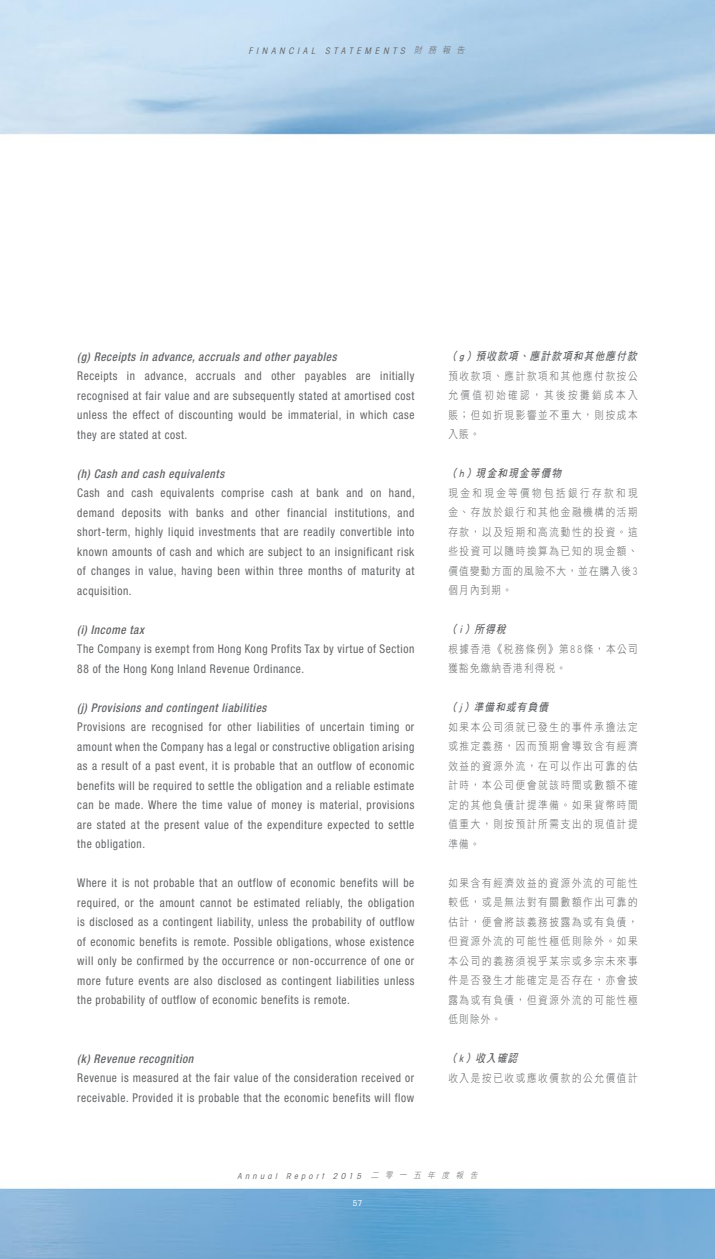
<style>
.page{position:relative;width:715px;height:1259px;background:#fff}
.page>*{position:absolute;margin:0;border:0;box-sizing:border-box;transform-origin:0 0}
.t1{font:condensed 12px/19.5px "Helvetica Neue";letter-spacing:.05em;color:#636466;text-align:justify;scale:.95 1}
.t2{font:italic 500 condensed 12px "Helvetica Neue";color:#636466;scale:.95 1}
.t3{font:11.25px/19.5px "DF Hei Std W3";letter-spacing:.175em;color:#636466;text-align:justify;scale:.85 1}
.t4{font:italic 11.25px "DF Hei Std W7";color:#636466;scale:.85 1}
.t5{font:11.25px/19.5px "DF Hei Std W3";letter-spacing:.155em;color:#636466;scale:.85 1}
.t6{font:italic condensed 9px "Avant Garde";color:#636466}
.t7{font:italic 9px "DF Hei Std W3";color:#636466;scale:.9 1}
.t8{font:italic condensed 8.25px "Avant Garde";color:#636466}
.t9{font:italic 8.25px "DF Hei Std W3";color:#636466;scale:.9 1}
.t10{font:condensed 8.25px "Avant Garde";color:#fff}
</style>
<div class="page">
<img style="left:0;top:0;width:714px;height:1259px">
<p class="t6" style="left:248px;top:45px;width:160px">FINANCIAL STATEMENTS</p>
<p class="t7" style="left:414px;top:45px;width:60px">財 務 報 告</p>
<p class="t2" style="left:77px;top:349px;width:277px">(g) Receipts in advance,accruals and other payables</p>
<p class="t1" style="left:77px;top:366px;width:356px">Receipts in advance, accruals and other payables are initially recognised at fair value and are subsequently stated at amortised cost unless the effect of discounting would be immaterial, in which case they are stated at cost.</p>
<p class="t2" style="left:77px;top:466px;width:159px">(h) Cash and cash equivalents</p>
<p class="t1" style="left:77px;top:483px;width:356px">Cash and cash equivalents comprise cash at bank and on hand, demand deposits with banks and other financial institutions, and short-term, highly liquid investments that are readily convertible into known amounts of cash and which are subject to an insignificant risk of changes in value, having been within three months of maturity at acquisition.</p>
<p class="t2" style="left:77px;top:622px;width:75px">(i) Income tax</p>
<p class="t1" style="left:77px;top:639px;width:356px">The Company is exempt from Hong Kong Profits Tax by virtue of Section<br>88 of the Hong Kong Inland Revenue Ordinance.</p>
<p class="t2" style="left:77px;top:700px;width:204px">(j) Provisions and contingent liabilities</p>
<p class="t1" style="left:77px;top:717px;width:356px">Provisions are recognised for other liabilities of uncertain timing or amount when the Company has a legal or constructive obligation arising as a result of a past event, it is probable that an outflow of economic benefits will be required to settle the obligation and a reliable estimate can be made. Where the time value of money is material, provisions are stated at the present value of the expenditure expected to settle the obligation.</p>
<p class="t1" style="left:77px;top:873px;width:356px">Where it is not probable that an outflow of economic benefits will be required, or the amount cannot be estimated reliably, the obligation is disclosed as a contingent liability, unless the probability of outflow of economic benefits is remote. Possible obligations, whose existence will only be confirmed by the occurrence or non-occurrence of one or more future events are also disclosed as contingent liabilities unless the probability of outflow of economic benefits is remote.</p>
<p class="t2" style="left:77px;top:1051px;width:127px">(k) Revenue recognition</p>
<p class="t1" style="left:77px;top:1068px;width:356px">Revenue is measured at the fair value of the consideration received or receivable. Provided it is probable that the economic benefits will flow</p>
<p class="t4" style="left:448px;top:350px;width:226px">（g）預收款項、應計款項和其他應付款</p>
<p class="t3" style="left:448px;top:366px;width:224px">預收款項、應計款項和其他應付款按公允價值初始確認，其後按攤銷成本入賬；但如折現影響並不重大，則按成本入賬。</p>
<p class="t4" style="left:448px;top:467px;width:137px">（h）現金和現金等價物</p>
<p class="t3" style="left:448px;top:483px;width:224px">現金和現金等價物包括銀行存款和現金、存放於銀行和其他金融機構的活期存款，以及短期和高流動性的投資。這些投資可以隨時換算為已知的現金額、價值變動方面的風險不大，並在購入後3個月內到期。</p>
<p class="t4" style="left:448px;top:623px;width:72px">（i）所得稅</p>
<p class="t5" style="left:448px;top:639px;width:224px">根據香港《稅務條例》第88條，本公司獲豁免繳納香港利得稅。</p>
<p class="t4" style="left:448px;top:701px;width:122px">（j ）準備和或有負債</p>
<p class="t3" style="left:448px;top:717px;width:224px">如果本公司須就已發生的事件承擔法定或推定義務，因而預期會導致含有經濟效益的資源外流，在可以作出可靠的估計時，本公司便會就該時間或數額不確定的其他負債計提準備。如果貨幣時間值重大，則按預計所需支出的現值計提準備。</p>
<p class="t3" style="left:448px;top:873px;width:224px">如果含有經濟效益的資源外流的可能性較低，或是無法對有關數額作出可靠的估計，便會將該義務披露為或有負債，但資源外流的可能性極低則除外。如果本公司的義務須視乎某宗或多宗未來事件是否發生才能確定是否存在，亦會披露為或有負債，但資源外流的可能性極低則除外。</p>
<p class="t4" style="left:448px;top:1052px;width:86px">（k）收入確認</p>
<p class="t3" style="left:448px;top:1068px;width:224px">收入是按已收或應收價款的公允價值計</p>
<p class="t8" style="left:237px;top:1170px;width:127px">Annual Report 2015</p>
<p class="t9" style="left:371px;top:1171px;width:122px">二零一五年度報告</p>
<p class="t10" style="left:352px;top:1198px;width:11px">57</p>
</div>
